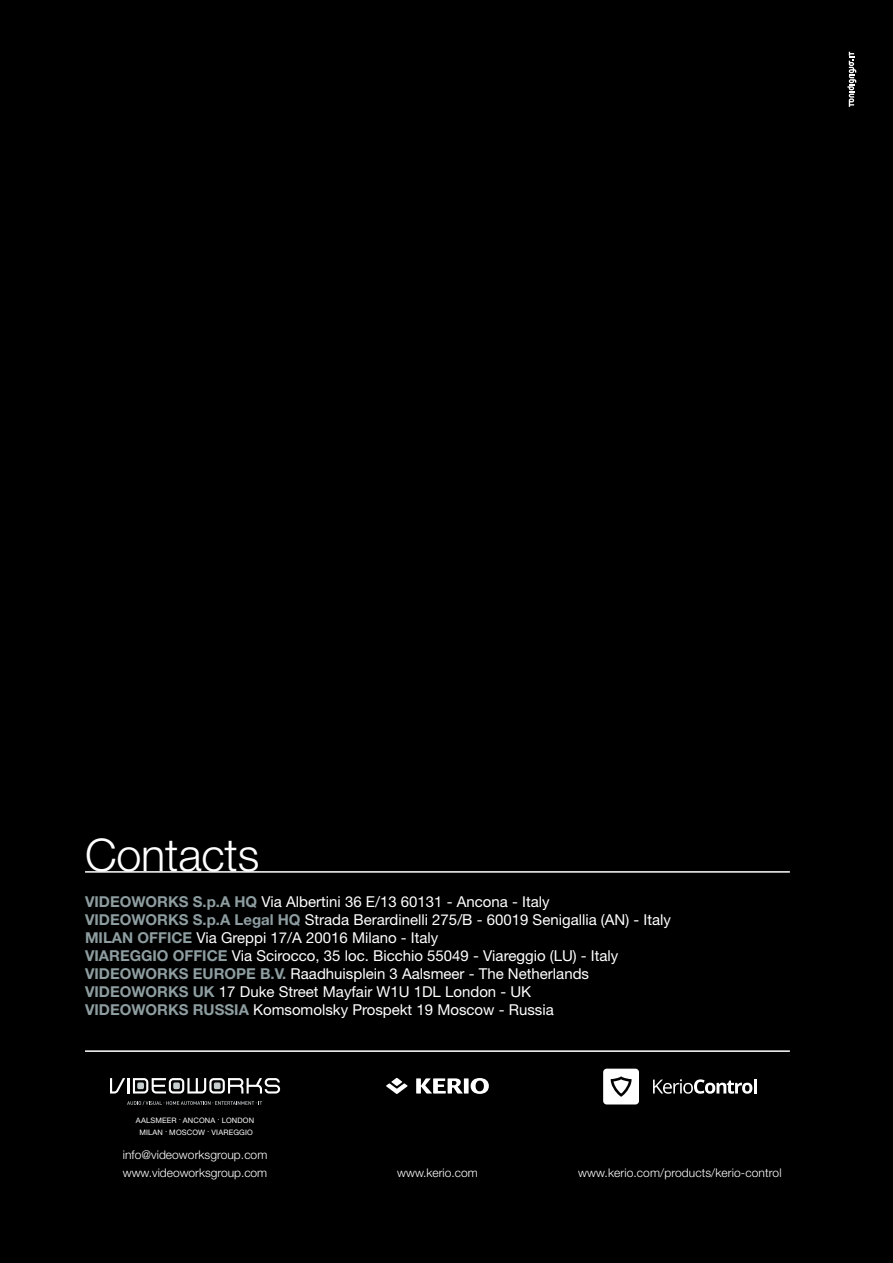
<style>
.page{position:relative;width:893px;height:1263px;background:#000}
.page>*{position:absolute;margin:0;border:0;box-sizing:border-box;transform-origin:0 0}
.t1{font:300 45px "Helvetica Neue LT Std";letter-spacing:-.005em;color:#fff}
.t2{font:15px/18px "Helvetica Neue LT Std";color:#fff}
.t3{font:300 12px/18px "Helvetica Neue LT Std";letter-spacing:.005em;color:#fff}
.t4{font:7.5px/12px "Helvetica Neue LT Std";letter-spacing:.02em;color:#fff;text-align:center}
.s1{font-weight:700;color:#8d9da0}
</style>
<div class="page">
<svg style="left:847px;top:52px;width:9px;height:55px"></svg>
<hr style="left:85px;top:1050px;width:705px;height:2px;background:#fff">
<svg style="left:127px;top:1101px;width:135px;height:4px"></svg>
<svg style="left:110px;top:1078px;width:170px;height:15px"></svg>
<svg style="left:386px;top:1078px;width:22px;height:16px"></svg>
<svg style="left:416px;top:1078px;width:47px;height:15px"></svg>
<div style="left:464px;top:1078px;width:5px;height:15px;background:#fff"></div>
<svg style="left:471px;top:1078px;width:18px;height:16px"></svg>
<svg style="left:653px;top:1079px;width:99px;height:15px"></svg>
<hr style="left:754px;top:1079px;width:3px;height:14px;background:#fff">
<svg style="left:603px;top:1069px;width:36px;height:35px"></svg>
<hr style="left:85px;top:871px;width:705px;height:2px;background:#fff">
<h1 class="t1" style="left:85px;top:828px;width:176px">Contacts</h1>
<p class="t2" style="left:85px;top:893px;width:587px"><span class="s1">VIDEOWORKS S.p.A HQ</span> Via Albertini 36 E/13 60131 - Ancona - Italy<br><span class="s1">VIDEOWORKS S.p.A Legal HQ</span> Strada Berardinelli 275/B - 60019 Senigallia (AN) - Italy <span class="s1">MILAN OFFICE</span> Via Greppi 17/A 20016 Milano - Italy<br><span class="s1">VIAREGGIO OFFICE</span> Via Scirocco, 35 loc. Bicchio 55049 - Viareggio (LU) - Italy <span class="s1">VIDEOWORKS EUROPE B.V.</span> Raadhuisplein 3 Aalsmeer - The Netherlands <span class="s1">VIDEOWORKS UK</span> 17 Duke Street Mayfair W1U 1DL London - UK<br><span class="s1">VIDEOWORKS RUSSIA</span> Komsomolsky Prospekt 19 Moscow - Russia</p>
<p class="t4" style="left:136px;top:1114px;width:120px">AALSMEER <sup>.</sup> ANCONA <sup>.</sup> LONDON<br>MILAN <sup>.</sup> MOSCOW <sup>.</sup> VIAREGGIO</p>
<p class="t3" style="left:123px;top:1146px;width:146px">info@videoworksgroup.com www.videoworksgroup.com</p>
<p class="t3" style="left:397px;top:1164px;width:82px">www.kerio.com</p>
<p class="t3" style="left:578px;top:1164px;width:205px">www.kerio.com/products/kerio-control</p>
</div>
